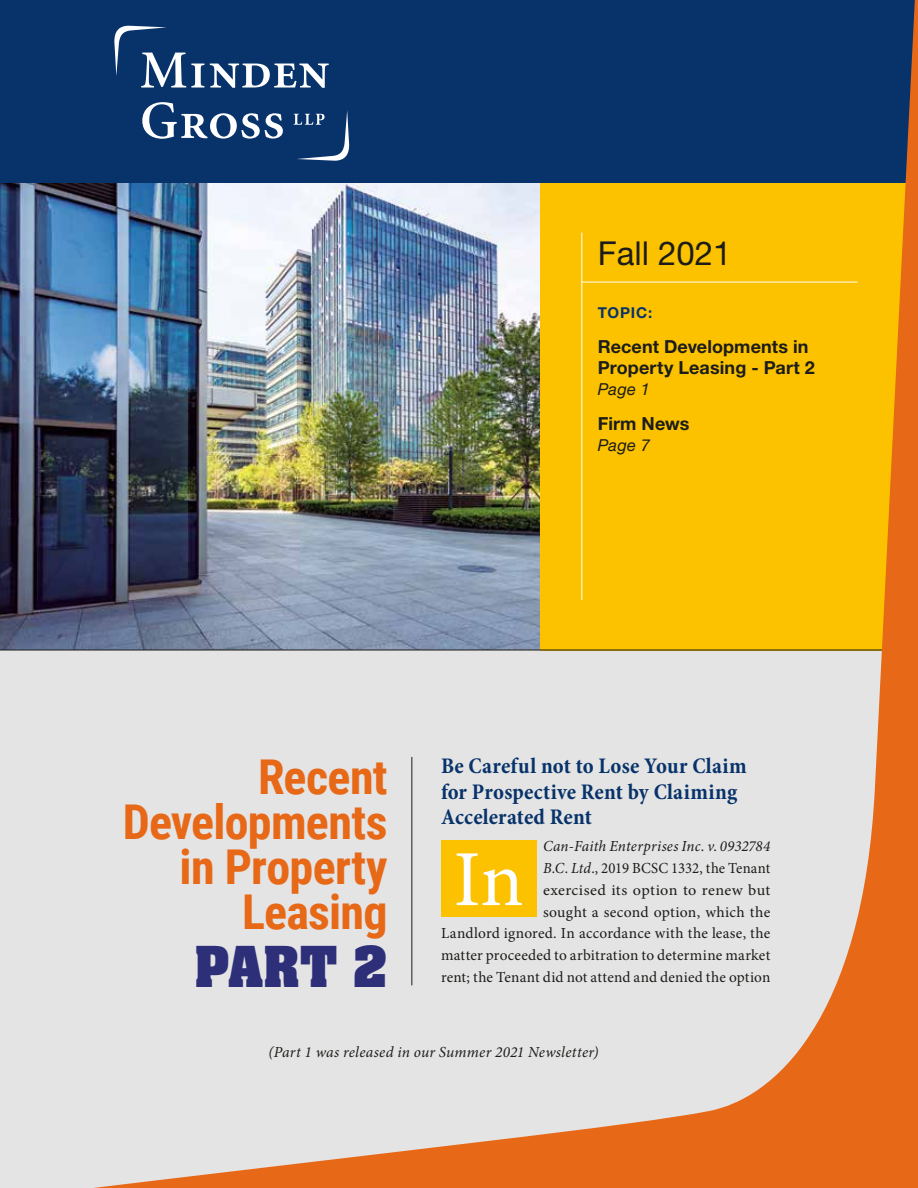
<style>
.page{position:relative;width:918px;height:1188px;background:#fff}
.page>*{position:absolute;margin:0;border:0;box-sizing:border-box;transform-origin:0 0}
.t1{font:79.5px "Minion Pro";color:#fff}
.t2{font:700 48px/45px "Roboto Condensed";letter-spacing:-.015em;color:#e76817;text-align:right}
.t3{font:700 48px "Aachen Std";color:#2d2f79}
.t4{font:33px "Helvetica Neue LT Std";color:#1c1c1a}
.t5{font:700 condensed 22.5px/25.5px "Minion Pro";letter-spacing:.01em;color:#08336a}
.t6{font:700 18px/21.6px "Helvetica Neue LT Std";letter-spacing:.005em;color:#1c1c1a}
.t7{font:italic 16.5px "Helvetica Neue LT Std";letter-spacing:.015em;color:#1c1c1a}
.t8{font:15.3px/21.8px "Minion Pro";letter-spacing:.01em;color:#1c1c1a;text-align:right}
.t9{font:italic 15.3px "Minion Pro";letter-spacing:.015em;color:#1c1c1a}
.t10{font:700 15px "Helvetica Neue LT Std";letter-spacing:.055em;color:#08336a}
.s1{font-style:italic}
</style>
<div class="page">
<img style="left:0;top:0;width:918px;height:1188px">
<hr style="left:581px;top:233px;width:1px;height:367px;background:#fff">
<hr style="left:582px;top:282px;width:276px;height:1px;background:#fff">
<svg style="left:210px;top:64px;width:119px;height:24px"></svg>
<svg style="left:142px;top:102px;width:141px;height:37px"></svg>
<svg style="left:294px;top:110px;width:55px;height:51px"></svg>
<svg style="left:114px;top:26px;width:90px;height:62px"></svg>
<hr style="left:0;top:650px;width:882px;height:1px;background:#1c1c1a">
<div style="left:441px;top:840px;width:95px;height:77px;background:#fcc200"></div>
<hr style="left:411px;top:757px;width:1px;height:228px;background:#1c1c1a">
<h3 class="t4" style="left:598px;top:234px;width:135px">Fall 2021</h3>
<p class="t10" style="left:598px;top:303px;width:56px">TOPIC:</p>
<p class="t6" style="left:598px;top:335px;width:219px">Recent Developments in<br>Property Leasing - Part 2</p>
<p class="t7" style="left:598px;top:379px;width:54px">Page 1</p>
<p class="t6" style="left:598px;top:413px;width:93px">Firm News</p>
<p class="t7" style="left:598px;top:436px;width:54px">Page 7</p>
<h2 class="t2" style="left:123px;top:753px;width:266px">Recent<br>Developments in Property<br>Leasing</h2>
<h2 class="t3" style="left:195px;top:932px;width:195px">PART 2</h2>
<h3 class="t5" style="left:441px;top:753px;width:307px">Be Careful not to Lose Your Claim for Prospective Rent by Claiming<br>Accelerated Rent</h3>
<p class="t8" style="left:441px;top:836px;width:331px"><span class="s1">Can</span>-<span class="s1">Faith Enterprises Inc</span>. <span class="s1">v</span>. <span class="s1">0932784<br>B</span>.<span class="s1">C</span>. <span class="s1">Ltd</span>., 2019 BCSC 1332, the Tenant<br>exercised its option to renew but<br>sought a second option, which the<br>Landlord ignored. In accordance with the lease, the matter proceeded to arbitration to determine market rent; the Tenant did not attend and denied the option</p>
<h1 class="t1" style="left:454px;top:826px;width:72px">In</h1>
<p class="t9" style="left:269px;top:1041px;width:332px">(Part 1 was released in our Summer 2021 Newsletter)</p>
</div>
